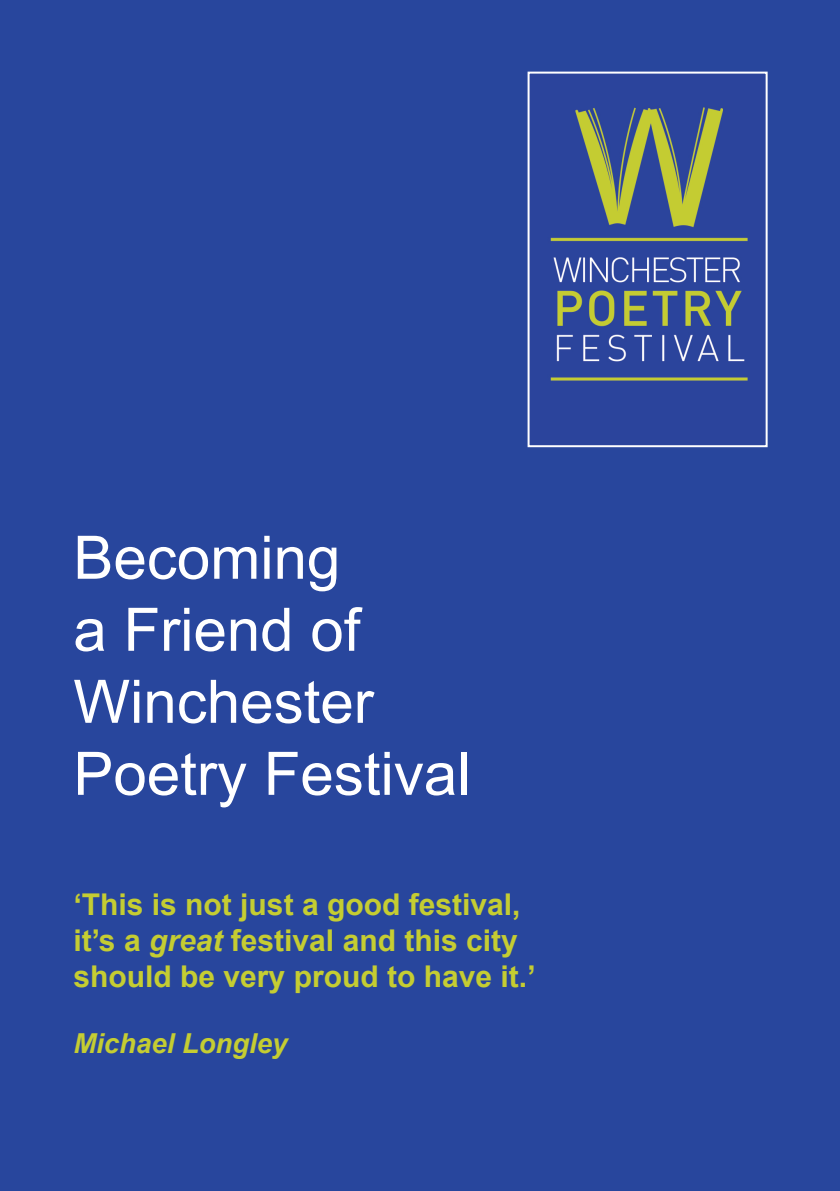
<style>
.page{position:relative;width:840px;height:1191px;background:#fff}
.page>*{position:absolute;margin:0;border:0;box-sizing:border-box;transform-origin:0 0}
.t1{font:60px "Arial";color:#fff}
.t2{font:700 30px "Arial";color:#c5cd32}
.t3{font:italic 700 27.6px "Arial";color:#c5cd32}
.s1{font-style:italic}
</style>
<div class="page">
<div style="left:0;top:0;width:839px;height:1191px;background:#28469d"></div>
<img style="left:530px;top:75px;width:234px;height:369px">
<div style="left:527px;top:72px;width:240px;height:375px;border:2px solid #fff"></div>
<p class="t1" style="left:73px;top:518px;width:268px">Becoming</p>
<p class="t1" style="left:73px;top:590px;width:288px">a Friend of</p>
<p class="t1" style="left:73px;top:662px;width:302px">Winchester</p>
<p class="t1" style="left:73px;top:734px;width:398px">Poetry Festival</p>
<p class="t2" style="left:73px;top:885px;width:448px">‘This is not just a good festival,</p>
<p class="t2" style="left:73px;top:921px;width:446px">it’s a <span class="s1">great</span> festival and this city</p>
<p class="t2" style="left:73px;top:957px;width:463px">should be very proud to have it.’</p>
<p class="t3" style="left:73px;top:1025px;width:215px">Michael Longley</p>
</div>
